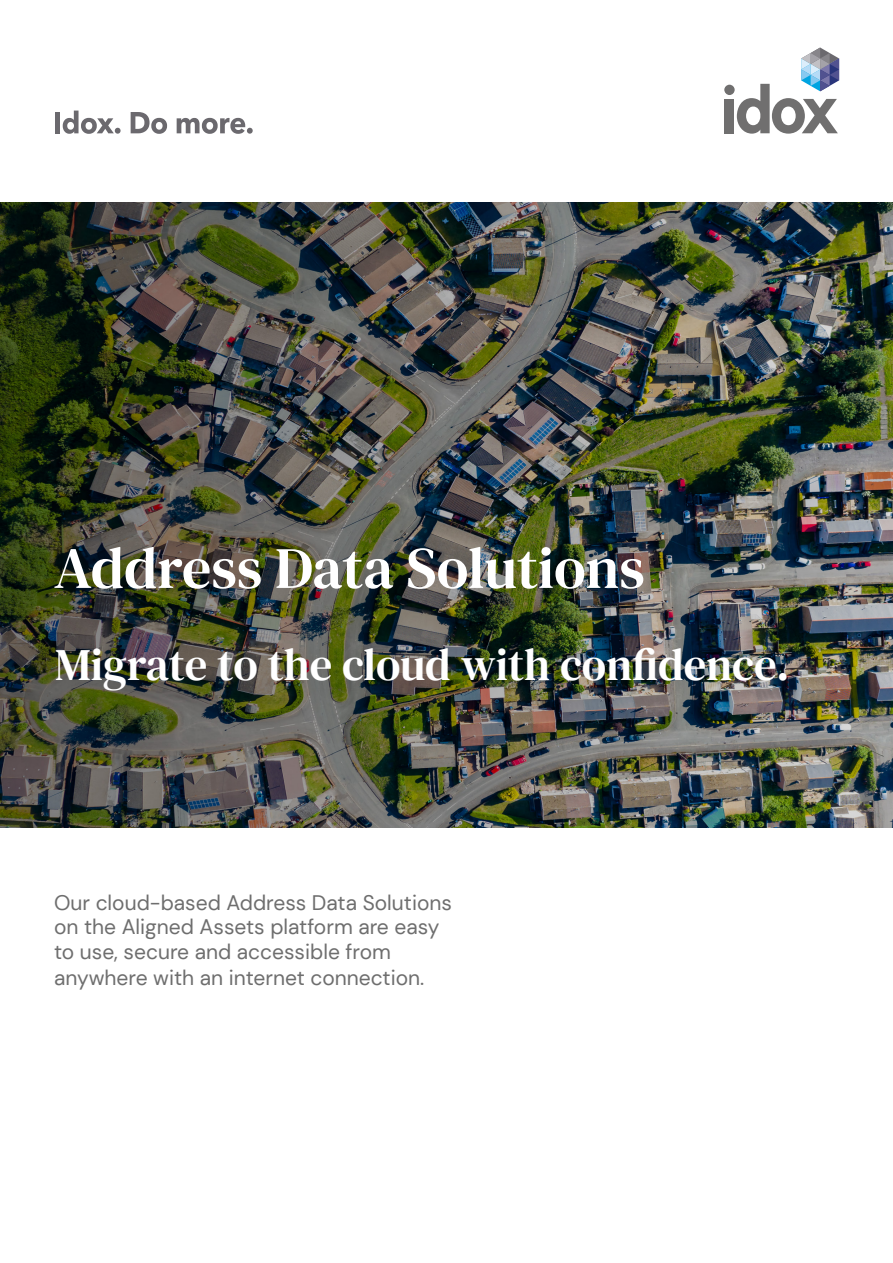
<style>
.page{position:relative;width:893px;height:1263px;background:#fff}
.page>*{position:absolute;margin:0;border:0;box-sizing:border-box;transform-origin:0 0}
.t1{font:58.5px "DM Serif Text";color:#fff}
.t2{font:45px "DM Serif Text";color:#fff}
.t3{font:21px/25px "DM Sans";color:#6e6e6e}
</style>
<div class="page">
<svg style="left:737px;top:48px;width:102px;height:86px"></svg>
<div style="left:725px;top:99px;width:9px;height:34px;background:#706f6f"></div>
<div style="left:724px;top:85px;width:11px;height:10px;background:#706f6f;border-radius:50%"></div>
<div style="left:55px;top:112px;width:5px;height:21px;background:#6b696e"></div>
<svg style="left:63px;top:111px;width:58px;height:23px"></svg>
<svg style="left:131px;top:112px;width:36px;height:22px"></svg>
<svg style="left:177px;top:118px;width:76px;height:16px"></svg>
<img style="left:0;top:203px;width:893px;height:625px">
<h1 class="t1" style="left:54px;top:534px;width:592px">Address Data Solutions</h1>
<h2 class="t2" style="left:55px;top:639px;width:736px">Migrate to the cloud with confidence.</h2>
<p class="t3" style="left:54px;top:890px;width:400px">Our cloud-based Address Data Solutions on the Aligned Assets platform are easy to use, secure and accessible from anywhere with an internet connection.</p>
</div>
